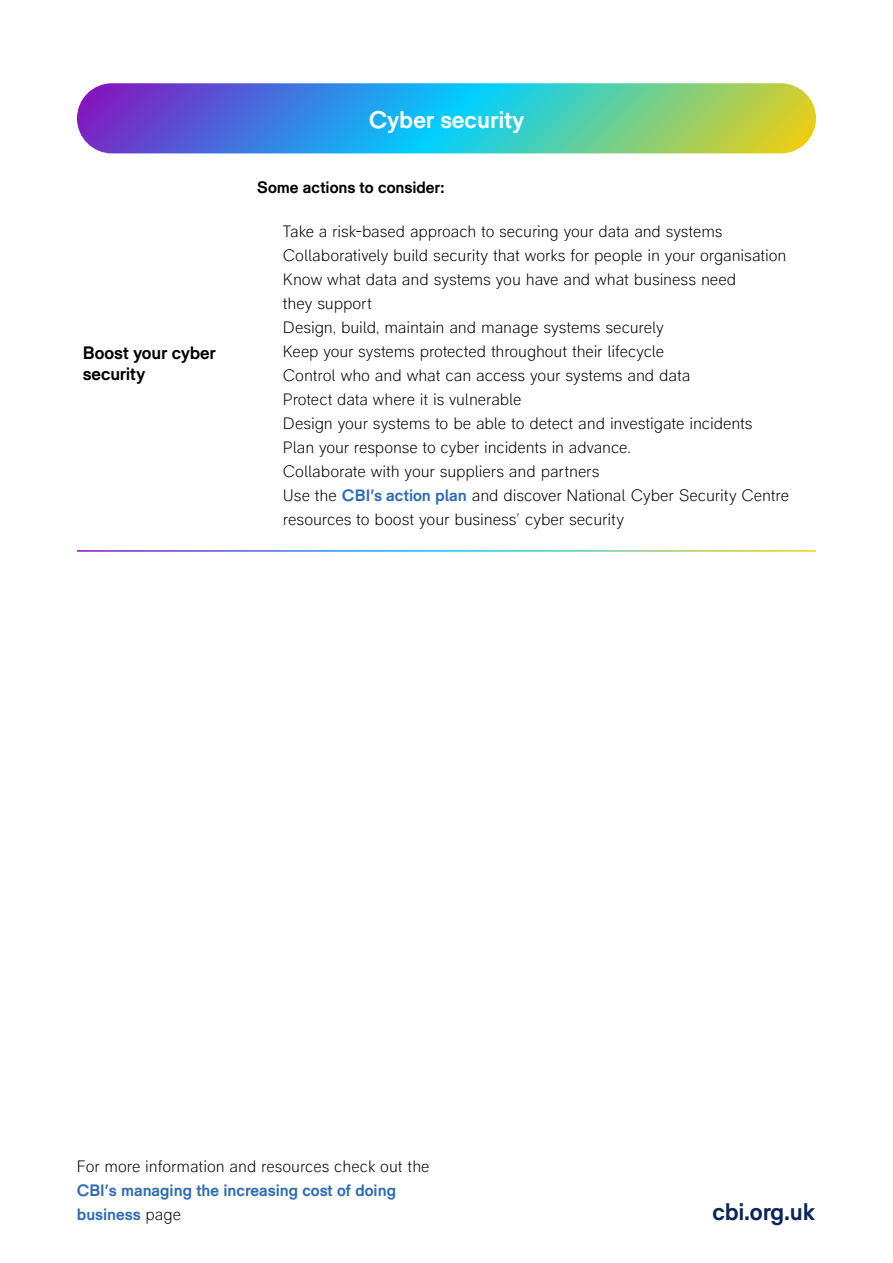
<style>
.page{position:relative;width:893px;height:1263px;background:#fff}
.page>*{position:absolute;margin:0;border:0;box-sizing:border-box;transform-origin:0 0}
.t1{font:700 24px "RM Pro";color:#fff}
.t2{font:700 24px "RM Pro";letter-spacing:-.01em;color:#0b2559}
.t3{font:700 18px/21.6px "RM Pro";letter-spacing:-.005em;color:#000}
.t4{font:300 16.5px/24px "RM Pro";letter-spacing:-.005em;color:#000}
.t5{font:700 16.5px/24px "RM Pro";color:#2d6cb4}
.t6{font:700 16.5px "RM Pro";letter-spacing:-.005em;color:#000}
.s1{font-weight:700;color:#2d6cb4}
.s2{font-weight:300;color:#000}
</style>
<div class="page">
<svg style="left:77px;top:83px;width:739px;height:70px;background:#58a1b7"></svg>
<p class="t3" style="left:83px;top:342px;width:134px">Boost your cyber security</p>
<h1 class="t1" style="left:369px;top:105px;width:157px">Cyber security</h1>
<p class="t6" style="left:257px;top:178px;width:189px">Some actions to consider:</p>
<p class="t4" style="left:283px;top:220px;width:508px">Take a risk-based approach to securing your data and systems Collaboratively build security that works for people in your organisation Know what data and systems you have and what business need<br>they support<br>Design, build, maintain and manage systems securely<br>Keep your systems protected throughout their lifecycle<br>Control who and what can access your systems and data<br>Protect data where it is vulnerable<br>Design your systems to be able to detect and investigate incidents<br>Plan your response to cyber incidents in advance.<br>Collaborate with your suppliers and partners<br>Use the <span class="s1">CBI’s action plan</span> and discover National Cyber Security Centre resources to boost your business’ cyber security</p>
<p class="t4" style="left:77px;top:1155px;width:354px">For more information and resources check out the</p>
<p class="t5" style="left:77px;top:1179px;width:321px">CBI’s managing the increasing cost of doing business <span class="s2">page</span></p>
<h1 class="t2" style="left:712px;top:1198px;width:104px">cbi.org.uk</h1>
</div>
